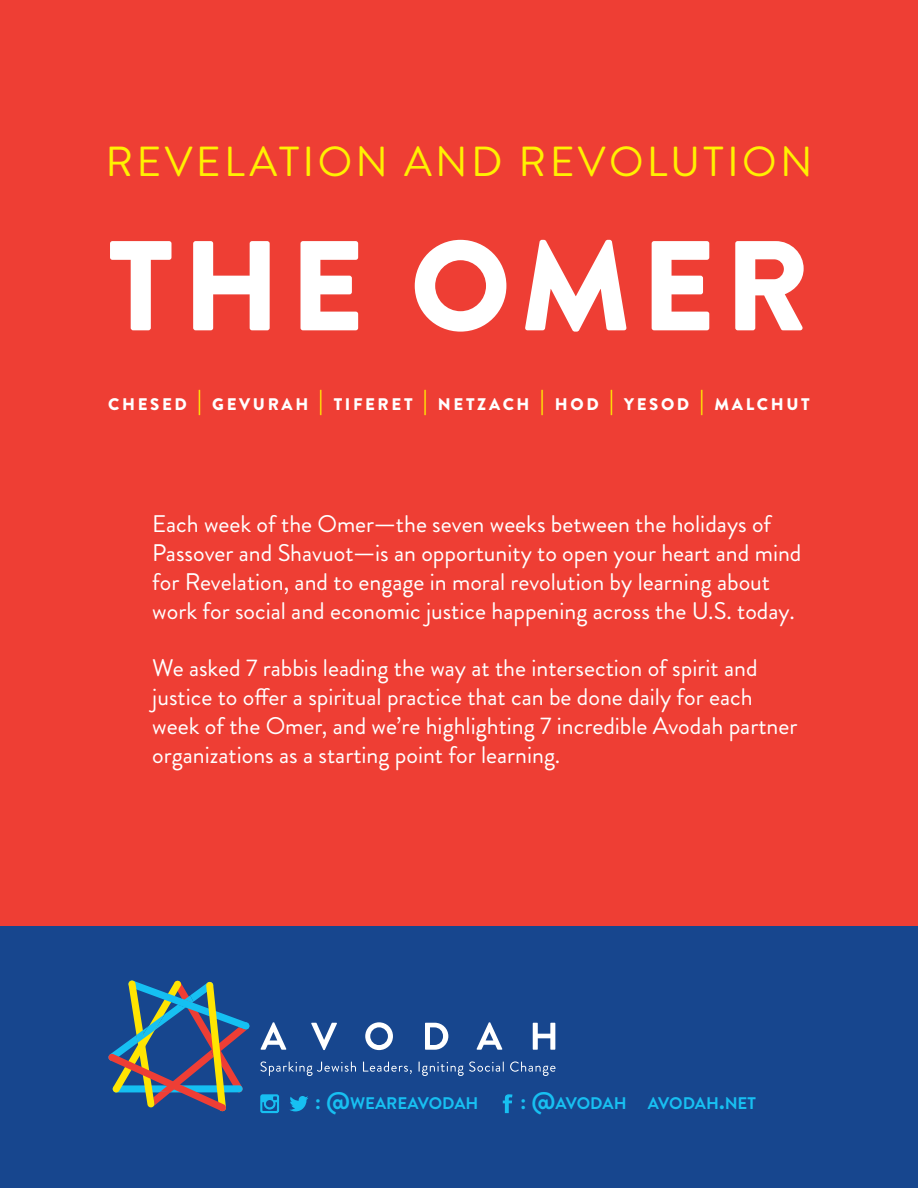
<style>
.page{position:relative;width:918px;height:1188px;background:#ee3e34}
.page>*{position:absolute;margin:0;border:0;box-sizing:border-box;transform-origin:0 0}
.t1{font:900 127.5px "Brandon Grotesque";letter-spacing:.07em;color:#fff}
.t2{font:42px "Brandon Grotesque";letter-spacing:.08em;color:#fff101}
.t3{font:24px/28.8px "Brandon Grotesque";color:#fff}
.t4{font:900 16.8px "Brandon Grotesque";letter-spacing:.155em;color:#fff}
.t5{font:700 16.8px "Brandon Grotesque";color:#17c0f2}
.s1{font-size:24px;color:#fff101}
.s2{font-family:"Raleway"}
.s3{font-size:24px}
</style>
<div class="page">
<div style="left:0;top:927px;width:918px;height:261px;background:#17468e"></div>
<svg style="left:503px;top:1094px;width:10px;height:19px"></svg>
<svg style="left:260px;top:1094px;width:19px;height:19px"></svg>
<svg style="left:290px;top:1096px;width:18px;height:15px"></svg>
<svg style="left:260px;top:1022px;width:26px;height:28px"></svg>
<svg style="left:311px;top:1023px;width:26px;height:27px"></svg>
<svg style="left:365px;top:1022px;width:28px;height:28px"></svg>
<svg style="left:425px;top:1023px;width:23px;height:27px"></svg>
<svg style="left:476px;top:1022px;width:26px;height:28px"></svg>
<svg style="left:533px;top:1023px;width:22px;height:27px"></svg>
<svg style="left:260px;top:1061px;width:296px;height:15px"></svg>
<svg style="left:108px;top:980px;width:142px;height:132px"></svg>
<p class="t2" style="left:105px;top:133px;width:709px">REVELATION AND REVOLUTION</p>
<p class="t1" style="left:108px;top:196px;width:703px">THE OMER</p>
<p class="t4" style="left:108px;top:392px;width:703px">CHESED <span class="s1">|</span> GEVURAH <span class="s1">|</span> TIFERET <span class="s1">|</span> NETZACH <span class="s1">|</span> HOD <span class="s1">|</span> YESOD <span class="s1">|</span> MALCHUT</p>
<p class="t3" style="left:152px;top:510px;width:651px">Each week of the Omer<span class="s2">—</span>the seven weeks between the holidays of Passover and Shavuot<span class="s2">—</span>is an opportunity to open your heart and mind for Revelation, and to engage in moral revolution by learning about work for social and economic justice happening across the U.S. today.</p>
<p class="t3" style="left:152px;top:654px;width:647px">We asked 7 rabbis leading the way at the intersection of spirit and justice to offer a spiritual practice that can be done daily for each week of the Omer, and we’re highlighting 7 incredible Avodah partner organizations as a starting point for learning.</p>
<p class="t5" style="left:315px;top:1091px;width:165px"><span class="s3">: @</span>WEAREAVODAH</p>
<p class="t5" style="left:520px;top:1091px;width:237px"><span class="s3">: @</span>AVODAH AVODAH<span class="s3">.</span>NET</p>
</div>
